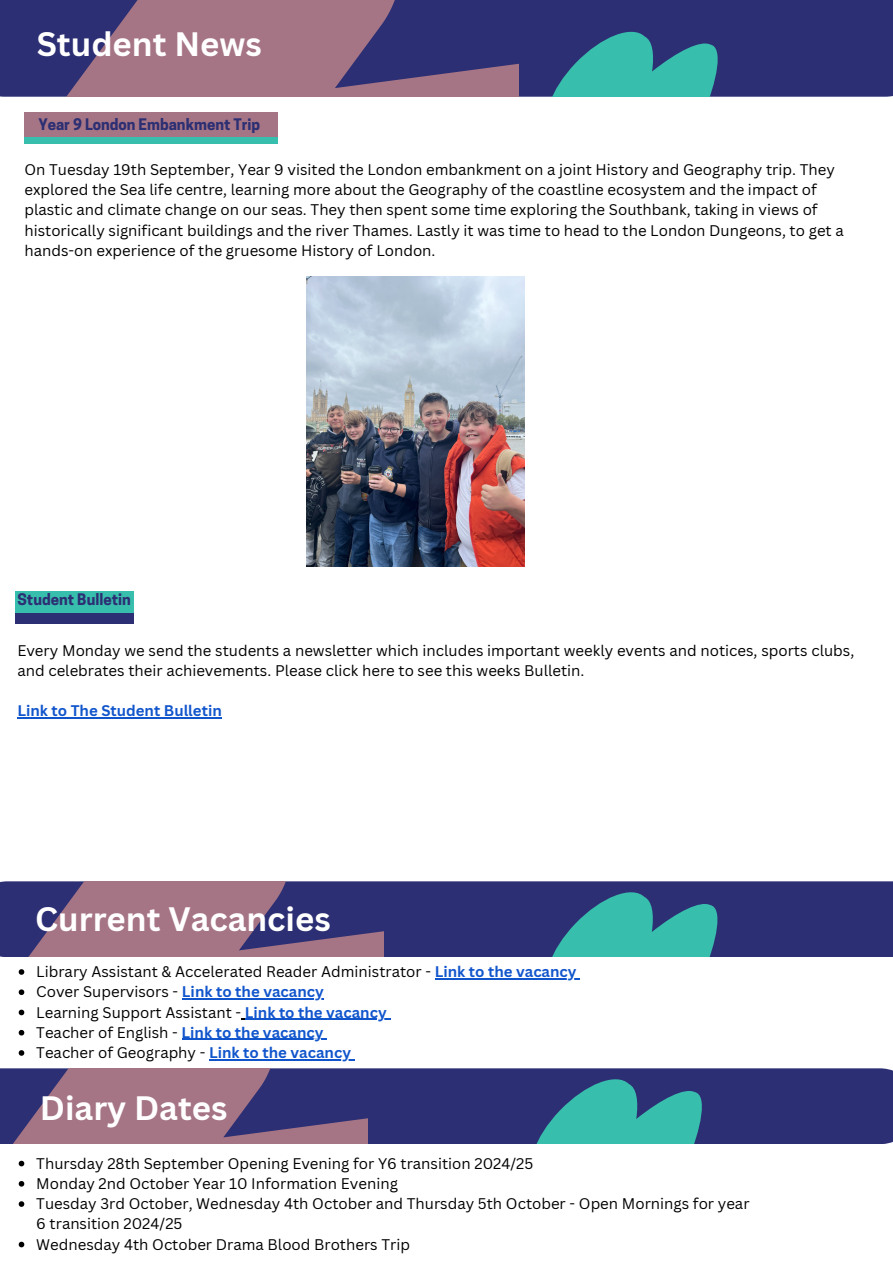
<style>
.page{position:relative;width:893px;height:1264px;background:#fff}
.page>*{position:absolute;margin:0;border:0;box-sizing:border-box;transform-origin:0 0}
.t1{font:700 33px "Canva Sans";color:#fff}
.t2{font:15px/20.2px "Canva Sans";color:#000}
.t3{font:700 15px "Cooper Hewitt";color:#2c2f73}
.t4{font:700 15px "Canva Sans";color:#15c}
.s1{font-weight:700;color:#15c}
</style>
<div class="page">
<div style="left:0;top:0;width:892px;height:97px;background:#2c2f73"></div>
<svg style="left:36px;top:0;width:483px;height:97px;background:#785a7e"></svg>
<svg style="left:539px;top:25px;width:235px;height:71px;background:#316e8c"></svg>
<div style="left:0;top:1068px;width:892px;height:76px;background:#2c2f73"></div>
<svg style="left:0;top:1068px;width:367px;height:75px;background:#7a5c7e"></svg>
<svg style="left:523px;top:1071px;width:235px;height:72px;background:#316c8b"></svg>
<div style="left:0;top:881px;width:892px;height:76px;background:#2c2f73"></div>
<svg style="left:5px;top:881px;width:378px;height:75px;background:#775a7e"></svg>
<svg style="left:539px;top:885px;width:235px;height:71px;background:#316d8c"></svg>
<div style="left:24px;top:134px;width:254px;height:10px;background:#38bead"></div>
<div style="left:24px;top:112px;width:254px;height:24px;background:#a67585"></div>
<div style="left:16px;top:613px;width:118px;height:10px;background:#2c2f73"></div>
<div style="left:16px;top:591px;width:118px;height:22px;background:#38bead"></div>
<img style="left:306px;top:276px;width:218px;height:290px">
<svg style="left:19px;top:1160px;width:5px;height:6px"></svg>
<svg style="left:19px;top:1181px;width:5px;height:5px"></svg>
<svg style="left:19px;top:1201px;width:5px;height:5px"></svg>
<svg style="left:19px;top:1241px;width:5px;height:6px"></svg>
<svg style="left:19px;top:969px;width:5px;height:5px"></svg>
<hr style="left:435px;top:978px;width:141px;height:1px;background:#15c">
<svg style="left:19px;top:989px;width:5px;height:6px"></svg>
<hr style="left:182px;top:998px;width:142px;height:1px;background:#15c">
<svg style="left:19px;top:1009px;width:5px;height:6px"></svg>
<hr style="left:245px;top:1018px;width:142px;height:1px;background:#15c">
<svg style="left:19px;top:1029px;width:5px;height:6px"></svg>
<hr style="left:182px;top:1038px;width:141px;height:2px;background:#15c">
<svg style="left:19px;top:1050px;width:5px;height:5px"></svg>
<hr style="left:209px;top:1059px;width:142px;height:1px;background:#15c">
<hr style="left:17px;top:717px;width:205px;height:1px;background:#15c">
<p class="t1" style="left:37px;top:21px;width:226px">Student News</p>
<p class="t3" style="left:38px;top:118px;width:223px">Year 9 London Embankment Trip</p>
<p class="t2" style="left:24px;top:159px;width:820px">On Tuesday 19th September, Year 9 visited the London embankment on a joint History and Geography trip. They explored the Sea life centre, learning more about the Geography of the coastline ecosystem and the impact of plastic and climate change on our seas. They then spent some time exploring the Southbank, taking in views of historically significant buildings and the river Thames. Lastly it was time to head to the London Dungeons, to get a hands-on experience of the gruesome History of London.</p>
<p class="t3" style="left:17px;top:593px;width:115px">Student Bulletin</p>
<p class="t2" style="left:17px;top:639px;width:838px">Every Monday we send the students a newsletter which includes important weekly events and notices, sports clubs, and celebrates their achievements. Please click here to see this weeks Bulletin.</p>
<p class="t4" style="left:17px;top:700px;width:206px">Link to The Student Bulletin</p>
<p class="t1" style="left:35px;top:895px;width:297px">Current Vacancies</p>
<p class="t2" style="left:36px;top:961px;width:541px">Library Assistant &amp; Accelerated Reader Administrator - <span class="s1">Link to the vacancy</span></p>
<p class="t2" style="left:36px;top:981px;width:289px">Cover Supervisors - <span class="s1">Link to the vacancy</span></p>
<p class="t2" style="left:36px;top:1001px;width:352px">Learning Support Assistant - <span class="s1">Link to the vacancy</span></p>
<p class="t2" style="left:36px;top:1021px;width:288px">Teacher of English - <span class="s1">Link to the vacancy</span></p>
<p class="t2" style="left:36px;top:1042px;width:316px">Teacher of Geography - <span class="s1">Link to the vacancy</span></p>
<p class="t1" style="left:40px;top:1084px;width:189px">Diary Dates</p>
<p class="t2" style="left:36px;top:1152px;width:498px">Thursday 28th September Opening Evening for Y6 transition 2024/25</p>
<p class="t2" style="left:36px;top:1172px;width:363px">Monday 2nd October Year 10 Information Evening</p>
<p class="t2" style="left:36px;top:1193px;width:714px">Tuesday 3rd October, Wednesday 4th October and Thursday 5th October - Open Mornings for year<br>6 transition 2024/25</p>
<p class="t2" style="left:36px;top:1233px;width:375px">Wednesday 4th October Drama Blood Brothers Trip</p>
</div>
